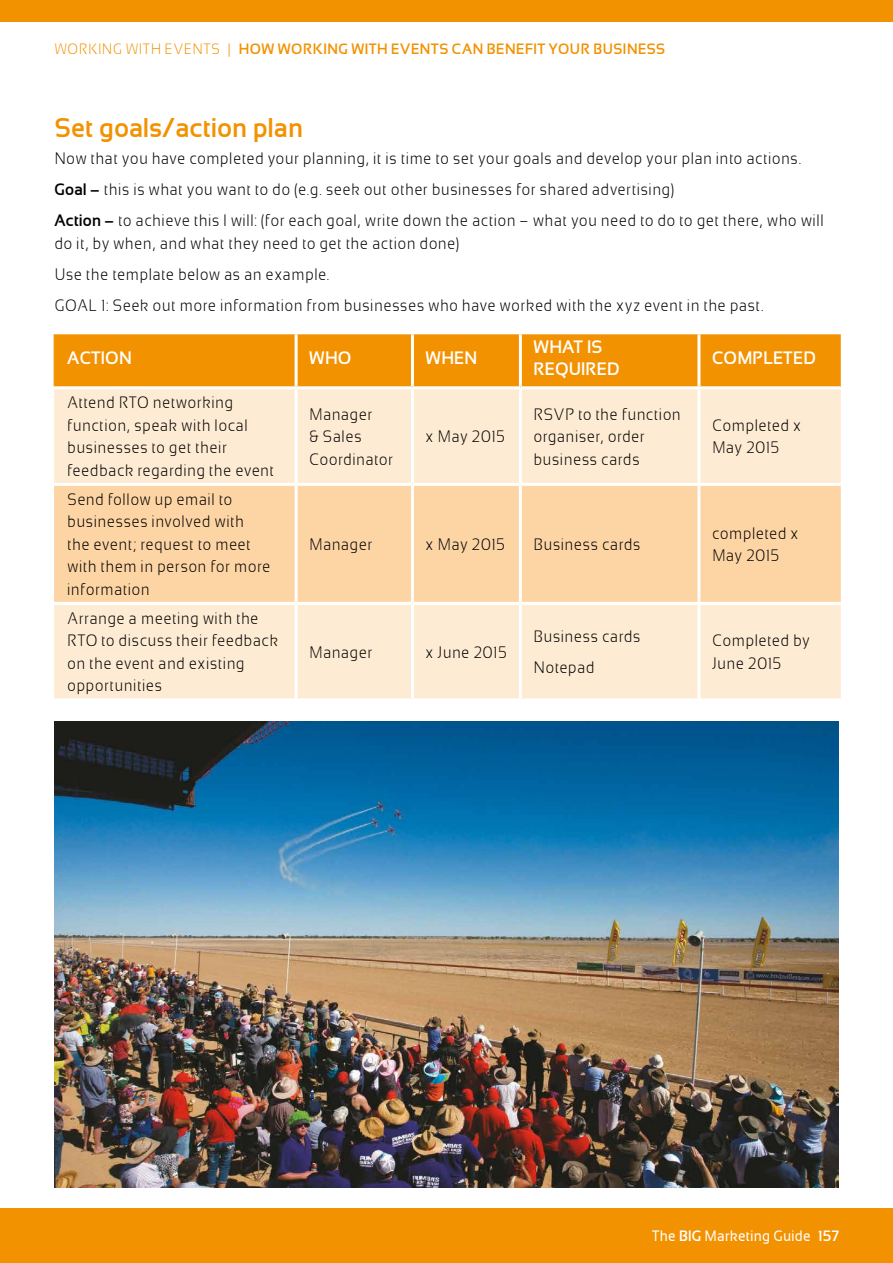
<style>
.page{position:relative;width:893px;height:1263px;background:#fff}
.page>*{position:absolute;margin:0;border:0;box-sizing:border-box;transform-origin:0 0}
.t1{font:700 27px "Sansation";color:#f39200}
.t2{font:700 18px/21.6px "Sansation";color:#fff}
.t3{font:300 16.5px/22.5px "Sansation";letter-spacing:.005em;color:#000}
.t4{font:700 15px "Sansation";letter-spacing:.02em;color:#f39200}
.t5{font:15px "Sansation";color:#fff}
.s1{font-weight:300}
.s2{font-weight:700}
</style>
<div class="page">
<div style="left:0;top:1209px;width:893px;height:54px;background:#f39200"></div>
<div style="left:0;top:0;width:893px;height:21px;background:#f39200"></div>
<div style="left:55px;top:334px;width:786px;height:52px;background:#f39200"></div>
<div style="left:54px;top:389px;width:787px;height:309px;background:#feebd3"></div>
<div style="left:54px;top:486px;width:787px;height:116px;background:#fdd5a5"></div>
<hr style="left:295px;top:389px;width:3px;height:94px;background:#fff">
<hr style="left:54px;top:483px;width:242px;height:3px;background:#fff">
<hr style="left:296px;top:483px;width:116px;height:3px;background:#fff">
<hr style="left:295px;top:486px;width:3px;height:116px;background:#fff">
<hr style="left:412px;top:483px;width:108px;height:3px;background:#fff">
<hr style="left:520px;top:483px;width:179px;height:3px;background:#fff">
<hr style="left:699px;top:483px;width:142px;height:3px;background:#fff">
<hr style="left:54px;top:602px;width:242px;height:3px;background:#fff">
<hr style="left:296px;top:602px;width:116px;height:3px;background:#fff">
<hr style="left:295px;top:605px;width:3px;height:93px;background:#fff">
<hr style="left:412px;top:602px;width:108px;height:3px;background:#fff">
<hr style="left:520px;top:602px;width:179px;height:3px;background:#fff">
<hr style="left:699px;top:602px;width:142px;height:3px;background:#fff">
<hr style="left:54px;top:334px;width:1px;height:52px;background:#f39200">
<hr style="left:295px;top:334px;width:3px;height:52px;background:#fff">
<hr style="left:411px;top:334px;width:3px;height:52px;background:#fff">
<hr style="left:519px;top:334px;width:3px;height:52px;background:#fff">
<hr style="left:697px;top:334px;width:3px;height:52px;background:#fff">
<hr style="left:411px;top:389px;width:3px;height:94px;background:#fff">
<hr style="left:519px;top:389px;width:3px;height:94px;background:#fff">
<hr style="left:697px;top:389px;width:3px;height:94px;background:#fff">
<hr style="left:411px;top:486px;width:3px;height:116px;background:#fff">
<hr style="left:519px;top:486px;width:3px;height:116px;background:#fff">
<hr style="left:697px;top:486px;width:3px;height:116px;background:#fff">
<hr style="left:411px;top:605px;width:3px;height:93px;background:#fff">
<hr style="left:519px;top:605px;width:3px;height:93px;background:#fff">
<hr style="left:697px;top:605px;width:3px;height:93px;background:#fff">
<img style="left:54px;top:721px;width:785px;height:467px">
<p class="t4" style="left:54px;top:40px;width:613px"><span class="s1">WORKING WITH EVENTS |</span> HOW WORKING WITH EVENTS CAN BENEFIT YOUR BUSINESS</p>
<h1 class="t1" style="left:54px;top:112px;width:250px">Set goals/action plan</h1>
<p class="t3" style="left:54px;top:143px;width:771px;line-height:31px">Now that you have completed your planning, it is time to set your goals and develop your plan into actions.<br><span class="s2">Goal –</span> this is what you want to do (e.g. seek out other businesses for shared advertising)<br><span class="s2">Action –</span> to achieve this I will: (for each goal, write down the action – what you need to do to get there, who will</p>
<p class="t3" style="left:54px;top:227px;width:711px;line-height:31px">do it, by when, and what they need to get the action done)<br>Use the template below as an example.<br>GOAL 1: Seek out more information from businesses who have worked with the xyz event in the past.</p>
<p class="t2" style="left:67px;top:347px;width:66px">ACTION</p>
<p class="t2" style="left:309px;top:347px;width:44px">WHO</p>
<p class="t2" style="left:425px;top:347px;width:53px">WHEN</p>
<p class="t2" style="left:533px;top:336px;width:88px">WHAT IS<br>REQUIRED</p>
<p class="t2" style="left:712px;top:347px;width:105px">COMPLETED</p>
<p class="t3" style="left:67px;top:391px;width:209px">Attend RTO networking function, speak with local businesses to get their feedback regarding the event</p>
<p class="t3" style="left:309px;top:403px;width:86px">Manager<br>&amp; Sales<br>Coordinator</p>
<p class="t3" style="left:533px;top:403px;width:149px">RSVP to the function organiser, order business cards</p>
<p class="t3" style="left:712px;top:414px;width:91px">Completed x<br>May 2015</p>
<p class="t3" style="left:425px;top:425px;width:81px">x May 2015</p>
<p class="t3" style="left:67px;top:488px;width:205px">Send follow up email to businesses involved with the event; request to meet with them in person for more information</p>
<p class="t3" style="left:67px;top:607px;width:213px">Arrange a meeting with the<br>RTO to discuss their feedback on the event and existing opportunities</p>
<p class="t3" style="left:309px;top:533px;width:65px">Manager</p>
<p class="t3" style="left:425px;top:533px;width:81px">x May 2015</p>
<p class="t3" style="left:533px;top:533px;width:109px">Business cards</p>
<p class="t3" style="left:712px;top:522px;width:88px">completed x<br>May 2015</p>
<p class="t3" style="left:309px;top:641px;width:65px">Manager</p>
<p class="t3" style="left:425px;top:641px;width:83px">x June 2015</p>
<p class="t3" style="left:533px;top:621px;width:109px;line-height:31px">Business cards<br>Notepad</p>
<p class="t3" style="left:712px;top:629px;width:100px">Completed by<br>June 2015</p>
<p class="t5" style="left:652px;top:1227px;width:189px">The <span class="s2">BIG</span> Marketing Guide <span class="s2">157</span></p>
</div>
